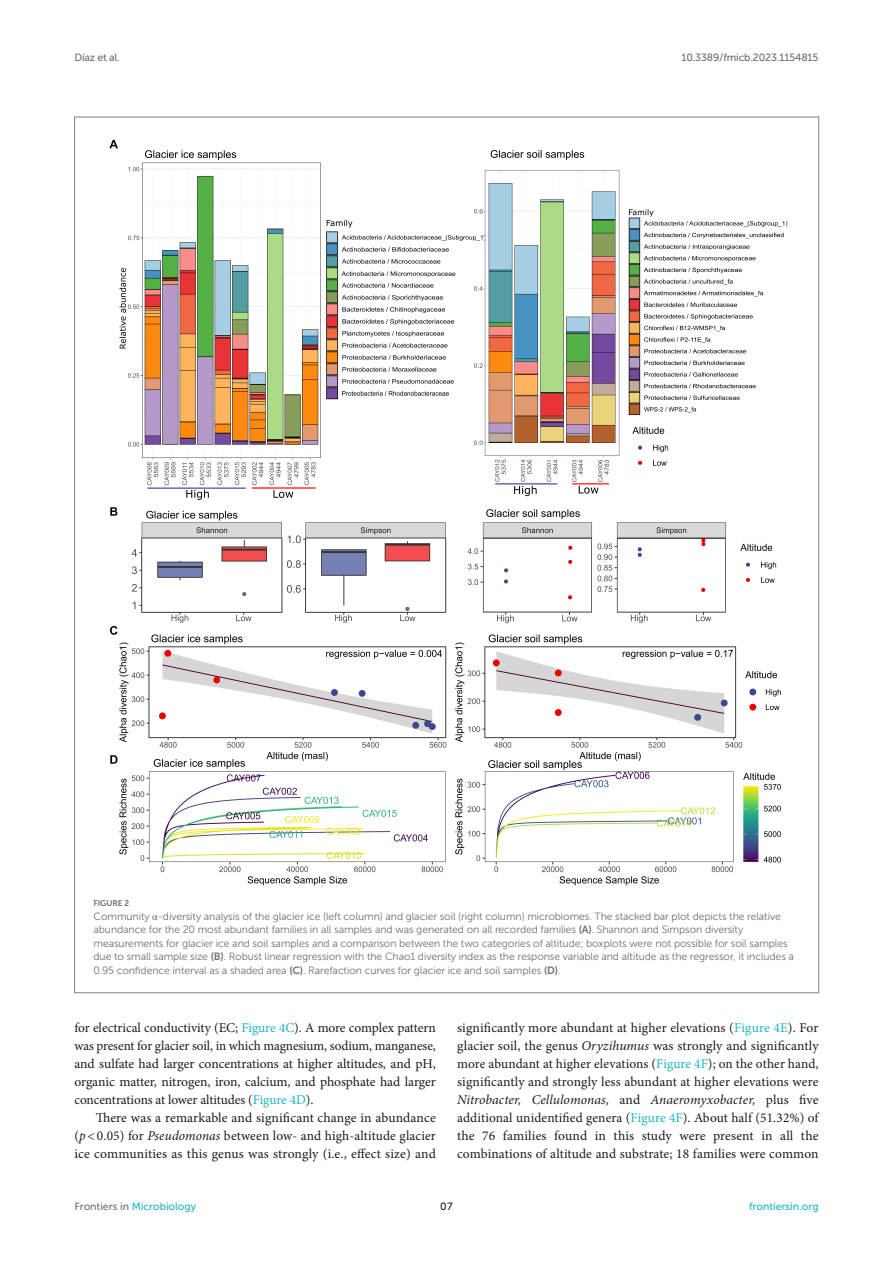
<style>
.page{position:relative;width:893px;height:1263px;background:#fff}
.page>*{position:absolute;margin:0;border:0;box-sizing:border-box;transform-origin:0 0}
.TEXT{font:13.5px/18px "Minion Pro";color:#1b1c1b;text-align:justify}
.FIG_LEG{font:10.5px/13.5px "Museo Sans 300";letter-spacing:-.01em;color:#706f70}
.t1{font:10.5px "Museo Sans 500";color:#1db5c3}
.t2{font:10.5px "Museo Sans 500";letter-spacing:-.015em;color:#706f70}
.t3{font:10.5px "Museo Sans 500";color:#1b1c1b}
.FIG_HD{font:8.25px "Museo Sans 700";letter-spacing:-.01em;color:#706f70}
.s1{font-family:"STIX General"}
.s2{font-family:"Museo Sans 700"}
.s3{color:#1db5c3}
.s4{font-style:italic}
.s5{color:#706f70}
</style>
<div class="page">
<img style="left:109px;top:139px;width:679px;height:747px">
<p class="t2" style="left:74px;top:51px;width:47px">Díaz et al.</p>
<p class="t2" style="left:681px;top:51px;width:139px">10.3389/fmicb.2023.1154815</p>
<p class="FIG_HD" style="left:94px;top:899px;width:37px">FIGURE 2</p>
<p class="FIG_LEG" style="left:94px;top:909px;width:702px">Community <span class="s1">α</span>-diversity analysis of the glacier ice (left column) and glacier soil (right column) microbiomes. The stacked bar plot depicts the relative abundance for the 20 most abundant families in all samples and was generated on all recorded families <span class="s2">(A)</span>. Shannon and Simpson diversity measurements for glacier ice and soil samples and a comparison between the two categories of altitude; boxplots were not possible for soil samples due to small sample size <span class="s2">(B)</span>. Robust linear regression with the Chao1 diversity index as the response variable and altitude as the regressor, it includes a 0.95 confidence interval as a shaded area <span class="s2">(C)</span>. Rarefaction curves for glacier ice and soil samples <span class="s2">(D)</span>.</p>
<p class="TEXT" style="left:74px;top:1019px;width:363px">for electrical conductivity (EC; <span class="s3">Figure 4C</span>). A more complex pattern was present for glacier soil, in which magnesium, sodium, manganese, and sulfate had larger concentrations at higher altitudes, and pH, organic matter, nitrogen, iron, calcium, and phosphate had larger concentrations at lower altitudes (<span class="s3">Figure 4D</span>).</p>
<p class="TEXT" style="left:74px;top:1109px;width:363px;text-indent:21px">There was a remarkable and significant change in abundance (<span class="s4">p</span> &lt; 0.05) for <span class="s4">Pseudomonas</span> between low- and high-altitude glacier ice communities as this genus was strongly (i.e., effect size) and</p>
<p class="TEXT" style="left:457px;top:1019px;width:363px">significantly more abundant at higher elevations (<span class="s3">Figure 4E</span>). For glacier soil, the genus <span class="s4">Oryzihumus</span> was strongly and significantly more abundant at higher elevations (<span class="s3">Figure 4F</span>); on the other hand, significantly and strongly less abundant at higher elevations were <span class="s4">Nitrobacter, Cellulomonas,</span> and <span class="s4">Anaeromyxobacter,</span> plus five additional unidentified genera (<span class="s3">Figure 4F</span>). About half (51.32%) of the 76 families found in this study were present in all the combinations of altitude and substrate; 18 families were common</p>
<p class="t1" style="left:74px;top:1200px;width:123px"><span class="s5">Frontiers in</span> Microbiology</p>
<p class="t3" style="left:440px;top:1200px;width:14px">07</p>
<p class="t1" style="left:749px;top:1200px;width:71px">frontiersin.org</p>
</div>
